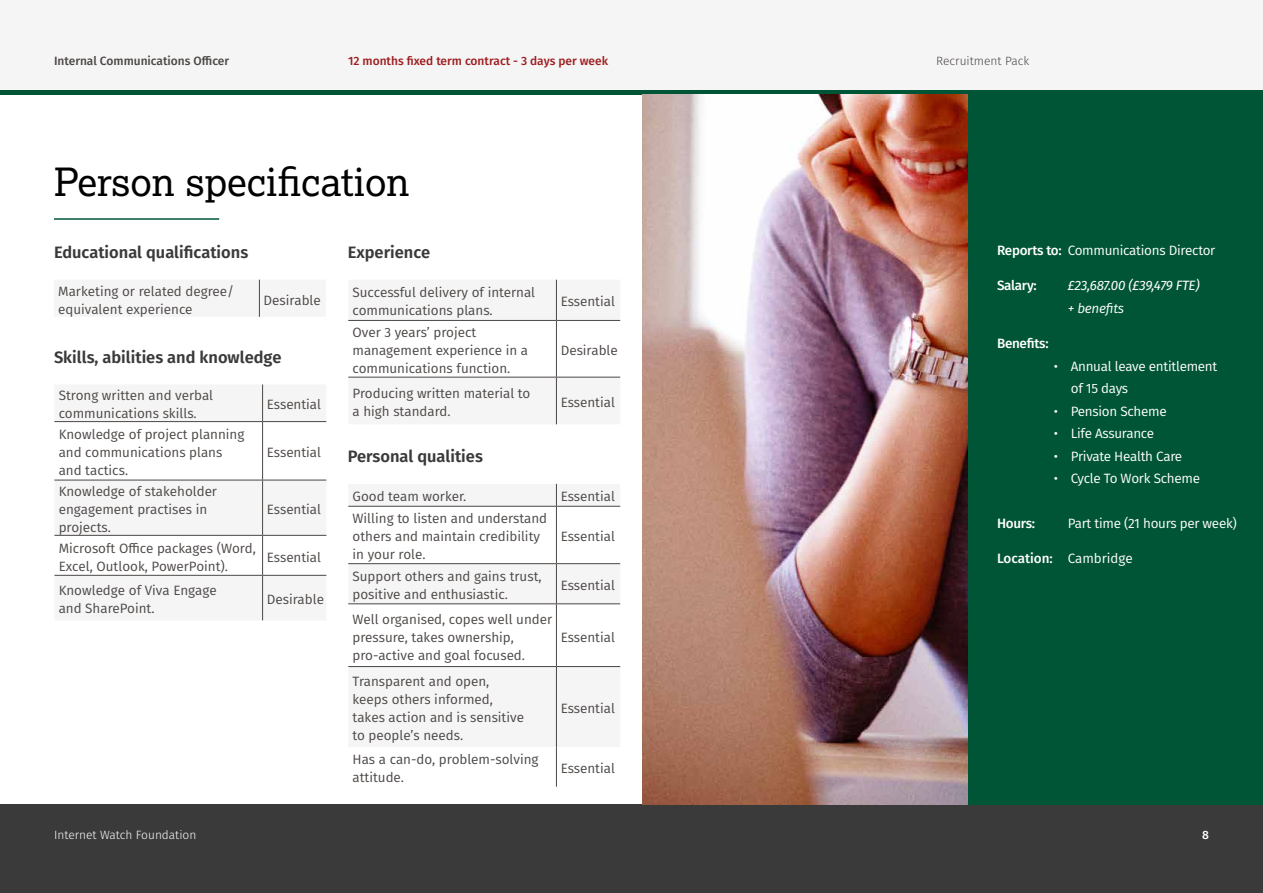
<style>
.page{position:relative;width:1263px;height:893px;background:#fff}
.page>*{position:absolute;margin:0;border:0;box-sizing:border-box;transform-origin:0 0}
.t1{font:39px "Lexia";color:#000}
.t2{font:600 16.5px "Fira Sans";color:#3a3a3a}
.Default{font:13.5px/18px "Fira Sans";color:#4b4745}
.Body_text_grey{font:13.5px/22.5px "Fira Sans";letter-spacing:-.02em;color:#fff}
.Body_text_grey-2{font:italic 13.5px/22.5px "Fira Sans";letter-spacing:-.025em;color:#fff}
.Body_text_grey-3{font:500 13.5px "Fira Sans";letter-spacing:-.02em;color:#fff}
.Body_text_grey-4{font:500 13.5px "Fira Sans";color:#fff}
.t3{font:500 12px "Fira Sans";color:#9e1d1f}
.t4{font:500 12px "Fira Sans";color:#4b4745}
.t5{font:300 12px "Fira Sans";color:#fff}
.t6{font:300 12px "Fira Sans";color:#4b4745}
.t7{font:500 12px "Fira Sans";color:#fff}
.s1{font-weight:500}
.s2{font-style:inherit}
.s3{font-weight:400}
</style>
<div class="page">
<div style="left:0;top:0;width:1263px;height:91px;background:#f5f5f5"></div>
<div style="left:0;top:805px;width:1263px;height:88px;background:#3a3a3a"></div>
<div style="left:0;top:90px;width:1263px;height:5px;background:#005536"></div>
<hr style="left:54px;top:218px;width:165px;height:2px;background:#005536">
<hr style="left:259px;top:280px;width:1px;height:37px;background:#4b4745">
<svg style="left:348px;top:280px;width:272px;height:144px"></svg>
<hr style="left:556px;top:320px;width:64px;height:1px;background:#4b4745">
<hr style="left:556px;top:377px;width:64px;height:1px;background:#4b4745">
<hr style="left:556px;top:280px;width:1px;height:40px;background:#4b4745">
<hr style="left:556px;top:321px;width:1px;height:56px;background:#4b4745">
<hr style="left:556px;top:377px;width:1px;height:47px;background:#4b4745">
<hr style="left:348px;top:320px;width:208px;height:1px;background:#4b4745">
<hr style="left:348px;top:377px;width:208px;height:1px;background:#4b4745">
<svg style="left:54px;top:384px;width:272px;height:236px;fill:#f5f5f5"></svg>
<hr style="left:262px;top:384px;width:1px;height:37px;background:#4b4745">
<hr style="left:54px;top:421px;width:209px;height:1px;background:#4b4745">
<hr style="left:263px;top:421px;width:63px;height:1px;background:#4b4745">
<hr style="left:262px;top:422px;width:1px;height:58px;background:#4b4745">
<hr style="left:54px;top:480px;width:209px;height:1px;background:#4b4745">
<hr style="left:263px;top:480px;width:63px;height:1px;background:#4b4745">
<hr style="left:262px;top:480px;width:1px;height:55px;background:#4b4745">
<hr style="left:54px;top:535px;width:209px;height:1px;background:#4b4745">
<hr style="left:263px;top:535px;width:63px;height:1px;background:#4b4745">
<hr style="left:262px;top:536px;width:1px;height:39px;background:#4b4745">
<hr style="left:54px;top:575px;width:209px;height:1px;background:#4b4745">
<hr style="left:263px;top:575px;width:63px;height:1px;background:#4b4745">
<hr style="left:262px;top:576px;width:1px;height:44px;background:#4b4745">
<svg style="left:348px;top:484px;width:272px;height:263px;fill:#f5f5f5"></svg>
<svg style="left:556px;top:484px;width:1px;height:22px"></svg>
<hr style="left:348px;top:506px;width:208px;height:1px;background:#4b4745">
<hr style="left:556px;top:506px;width:64px;height:1px;background:#4b4745">
<hr style="left:556px;top:507px;width:1px;height:56px;background:#4b4745">
<hr style="left:348px;top:563px;width:208px;height:1px;background:#4b4745">
<hr style="left:556px;top:563px;width:64px;height:1px;background:#4b4745">
<hr style="left:556px;top:564px;width:1px;height:39px;background:#4b4745">
<hr style="left:348px;top:603px;width:208px;height:1px;background:#4b4745">
<hr style="left:556px;top:603px;width:64px;height:1px;background:#4b4745">
<hr style="left:556px;top:604px;width:1px;height:62px;background:#4b4745">
<hr style="left:348px;top:666px;width:208px;height:1px;background:#4b4745">
<hr style="left:556px;top:666px;width:64px;height:1px;background:#4b4745">
<hr style="left:556px;top:667px;width:1px;height:80px;background:#4b4745">
<hr style="left:556px;top:747px;width:1px;height:40px;background:#4b4745">
<img style="left:642px;top:95px;width:327px;height:710px">
<div style="left:969px;top:95px;width:294px;height:710px;background:#005536"></div>
<p class="t4" style="left:54px;top:51px;width:177px">Internal Communications Officer</p>
<p class="t3" style="left:348px;top:51px;width:262px">12 months fixed term contract - 3 days per week</p>
<p class="t6" style="left:936px;top:52px;width:95px">Recruitment Pack</p>
<p class="t1" style="left:54px;top:158px;width:357px">Person specification</p>
<p class="t2" style="left:54px;top:239px;width:196px">Educational qualifications</p>
<p class="Default" style="left:58px;top:282px;width:178px">Marketing or related degree/ equivalent experience</p>
<p class="Default" style="left:264px;top:291px;width:59px">Desirable</p>
<p class="t2" style="left:54px;top:343px;width:229px">Skills, abilities and knowledge</p>
<p class="Default" style="left:59px;top:386px;width:156px">Strong written and verbal communications skills.</p>
<p class="Default" style="left:267px;top:395px;width:56px">Essential</p>
<p class="Default" style="left:59px;top:425px;width:187px">Knowledge of project planning and communications plans and tactics.</p>
<p class="Default" style="left:267px;top:443px;width:56px">Essential</p>
<p class="Default" style="left:59px;top:482px;width:160px">Knowledge of stakeholder engagement practises in projects.</p>
<p class="Default" style="left:267px;top:500px;width:56px">Essential</p>
<p class="Default" style="left:59px;top:539px;width:199px">Microsoft Office packages (Word,<br>Excel, Outlook, PowerPoint).</p>
<p class="Default" style="left:267px;top:548px;width:56px">Essential</p>
<p class="Default" style="left:59px;top:581px;width:160px">Knowledge of Viva Engage and SharePoint.</p>
<p class="Default" style="left:267px;top:590px;width:59px">Desirable</p>
<p class="t2" style="left:348px;top:239px;width:84px">Experience</p>
<p class="Default" style="left:352px;top:283px;width:184px">Successful delivery of internal communications plans.</p>
<p class="Default" style="left:561px;top:292px;width:56px">Essential</p>
<p class="Default" style="left:352px;top:323px;width:177px">Over 3 years’ project management experience in a communications function.</p>
<p class="Default" style="left:561px;top:341px;width:59px">Desirable</p>
<p class="Default" style="left:352px;top:384px;width:179px">Producing written material to a high standard.</p>
<p class="Default" style="left:561px;top:393px;width:56px">Essential</p>
<p class="t2" style="left:348px;top:443px;width:137px">Personal qualities</p>
<p class="Default" style="left:352px;top:487px;width:115px">Good team worker.</p>
<p class="Default" style="left:561px;top:487px;width:56px">Essential</p>
<p class="Default" style="left:352px;top:509px;width:196px">Willing to listen and understand others and maintain credibility in your role.</p>
<p class="Default" style="left:561px;top:527px;width:56px">Essential</p>
<p class="Default" style="left:352px;top:567px;width:191px">Support others and gains trust, positive and enthusiastic.</p>
<p class="Default" style="left:561px;top:576px;width:56px">Essential</p>
<p class="Default" style="left:352px;top:609px;width:201px">Well organised, copes well under pressure, takes ownership, pro-active and goal focused.</p>
<p class="Default" style="left:561px;top:627px;width:56px">Essential</p>
<p class="Default" style="left:352px;top:672px;width:173px">Transparent and open, keeps others informed, takes action and is sensitive to people’s needs.</p>
<p class="Default" style="left:561px;top:699px;width:56px">Essential</p>
<p class="Default" style="left:352px;top:750px;width:187px">Has a can-do, problem-solving attitude.</p>
<p class="Default" style="left:561px;top:759px;width:56px">Essential</p>
<p class="Body_text_grey" style="left:997px;top:239px;width:220px"><span class="s1">Reports to:</span> Communications Director</p>
<p class="Body_text_grey-3" style="left:997px;top:275px;width:41px">Salary:</p>
<p class="Body_text_grey-2" style="left:1068px;top:274px;width:134px">£23,687.00 (£39,479 FTE) <span class="s2">+ benefits</span></p>
<p class="Body_text_grey-3" style="left:997px;top:332px;width:53px">Benefits:</p>
<p class="Body_text_grey" style="left:1071px;top:354px;width:148px;text-indent:-17px">• Annual leave entitlement of 15 days</p>
<p class="Body_text_grey" style="left:1054px;top:399px;width:114px">• Pension Scheme</p>
<p class="Body_text_grey" style="left:1054px;top:422px;width:102px">• Life Assurance</p>
<p class="Body_text_grey" style="left:1054px;top:444px;width:130px">• Private Health Care</p>
<p class="Body_text_grey" style="left:1054px;top:467px;width:148px">• Cycle To Work Scheme</p>
<p class="Body_text_grey-3" style="left:997px;top:512px;width:40px">Hours:</p>
<p class="Body_text_grey" style="left:1068px;top:512px;width:171px">Part time (21 hours per week)</p>
<p class="Body_text_grey-4" style="left:997px;top:548px;width:137px">Location: <span class="s3">Cambridge</span></p>
<p class="t5" style="left:54px;top:826px;width:144px">Internet Watch Foundation</p>
<p class="t7" style="left:1202px;top:825px;width:8px">8</p>
</div>
